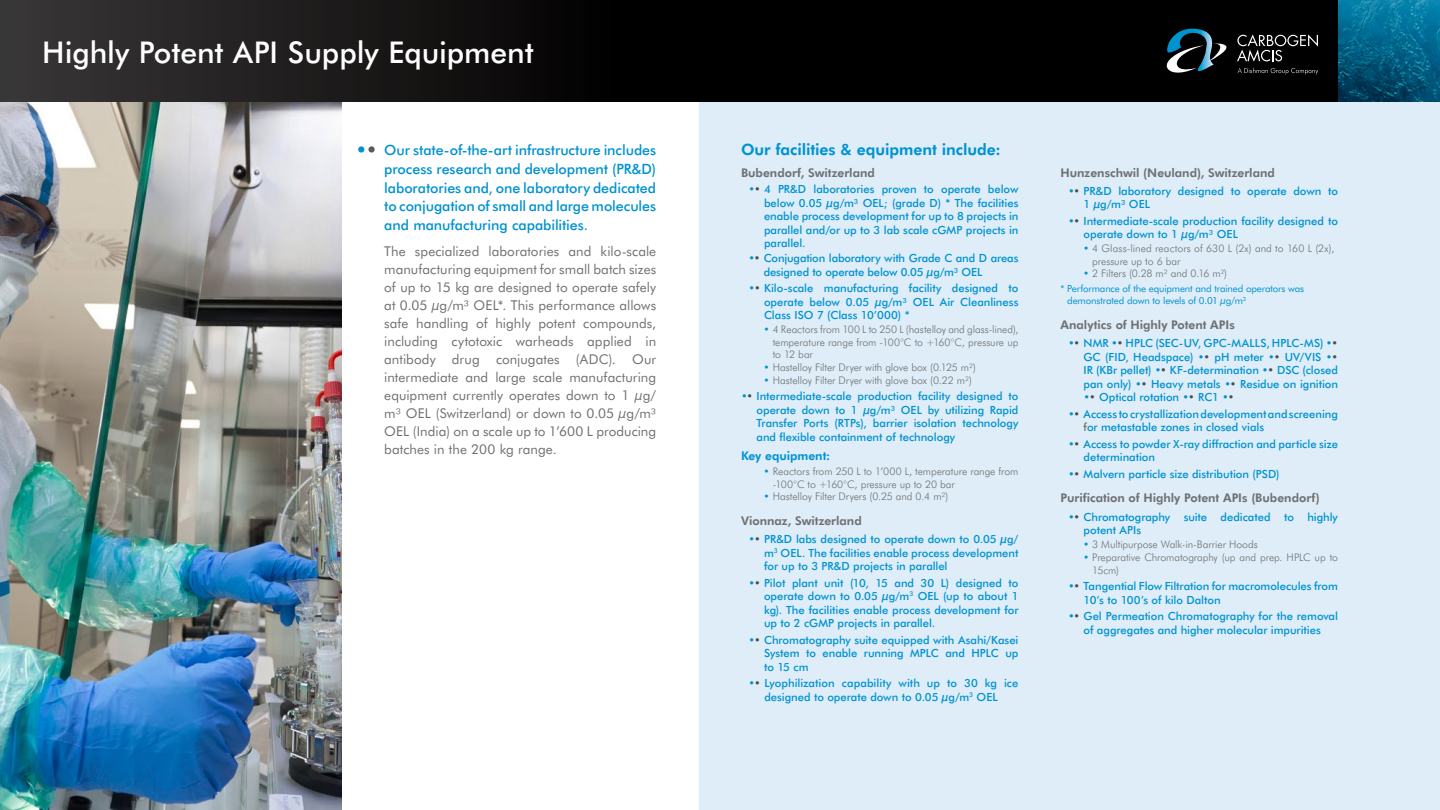
<style>
.page{position:relative;width:1440px;height:810px;background:#fff}
.page>*{position:absolute;margin:0;border:0;box-sizing:border-box;transform-origin:0 0}
.t1{font:500 30px "Futura BT";letter-spacing:-.005em;color:#fff}
.t2{font:700 15.75px "Futura BT";letter-spacing:-.005em;color:#0092d2}
.t3{font:500 14.25px/18.8px "Futura BT";letter-spacing:-.005em;color:#0092d2;text-align:justify}
.t4{font:13.5px/18px "Futura BT";letter-spacing:.005em;color:#6f7073;text-align:justify}
.t5{font:700 12px "Futura BT";color:#6f7073}
.t6{font:700 12px "Futura BT";letter-spacing:-.005em;color:#0092d2}
.t7{font:500 11.25px/13.5px "Futura BT";letter-spacing:-.005em;color:#0092d2;text-align:justify}
.t8{font:300 10.5px/12.6px "Futura BT";letter-spacing:-.005em;color:#6f7073}
.t9{font:9.75px/12px "Futura BT";letter-spacing:-.015em;color:#0092d2}
.s1{font-weight:400}
.s2{font-weight:400;color:#4d4d4f}
.s3{color:#4d4d4f}
.s4{color:#0092d2}
.s5{color:#6f7073}
</style>
<div class="page">
<img style="left:0;top:102px;width:342px;height:708px">
<div style="left:699px;top:102px;width:741px;height:708px;background:#deedf7"></div>
<svg style="left:0;top:0;width:1338px;height:102px;background:#0e0d0e"></svg>
<img style="left:1338px;top:0;width:102px;height:102px">
<svg style="left:1164px;top:29px;width:154px;height:49px;background:#20282c"></svg>
<svg style="left:368px;top:146px;width:7px;height:7px"></svg>
<div style="left:358px;top:146px;width:6px;height:7px;background:#0092d2;border-radius:50%"></div>
<h1 class="t1" style="left:42px;top:31px;width:493px">Highly Potent API Supply Equipment</h1>
<p class="t3" style="left:384px;top:140px;width:274px">Our state-of-the-art infrastructure includes process research and development (PR&amp;D) laboratories and, one laboratory dedicated to conjugation of small and large molecules and manufacturing capabilities.</p>
<p class="t4" style="left:384px;top:242px;width:274px">The specialized laboratories and kilo-scale manufacturing equipment for small batch sizes of up to 15 kg are designed to operate safely at 0.05 μg/m³ OEL*. This performance allows safe handling of highly potent compounds, including cytotoxic warheads applied in antibody drug conjugates (ADC). Our intermediate and large scale manufacturing equipment currently operates down to 1 μg/ m³ OEL (Switzerland) or down to 0.05 μg/m³<br>OEL (India) on a scale up to 1’600 L producing batches in the 200 kg range.</p>
<h2 class="t2" style="left:741px;top:139px;width:261px">Our facilities &amp; equipment include:</h2>
<p class="t5" style="left:741px;top:164px;width:135px">Bubendorf, Switzerland</p>
<p class="t7" style="left:764px;top:182px;width:256px;text-indent:-16px"><span class="s1">•</span><span class="s2">•</span> 4 PR&amp;D laboratories proven to operate below below 0.05 μg/m³ OEL; (grade D) * The facilities enable process development for up to 8 projects in parallel and/or up to 3 lab scale cGMP projects in parallel.</p>
<p class="t7" style="left:764px;top:251px;width:256px;text-indent:-15px">•<span class="s3">•</span> Conjugation laboratory with Grade C and D areas designed to operate below 0.05 μg/m³ OEL</p>
<p class="t7" style="left:764px;top:281px;width:256px;text-indent:-16px">•<span class="s3">•</span> Kilo-scale manufacturing facility designed to operate below 0.05 μg/m³ OEL Air Cleanliness Class ISO 7 (Class 10’000) *</p>
<p class="t8" style="left:773px;top:323px;width:247px;text-align:justify;text-indent:-9px"><span class="s4">•</span> 4 Reactors from 100 L to 250 L (hastelloy and glass-lined), temperature range from -100°C to +160°C, pressure up to 12 bar</p>
<p class="t8" style="left:764px;top:361px;width:214px"><span class="s4">•</span> Hastelloy Filter Dryer with glove box (0.125 m²)</p>
<p class="t8" style="left:764px;top:373px;width:210px"><span class="s4">•</span> Hastelloy Filter Dryer with glove box (0.22 m²)</p>
<p class="t7" style="left:757px;top:389px;width:263px;text-indent:-16px">•<span class="s3">•</span> Intermediate-scale production facility designed to operate down to 1 μg/m³ OEL by utilizing Rapid Transfer Ports (RTPs), barrier isolation technology and flexible containment of technology</p>
<p class="t6" style="left:741px;top:447px;width:91px">Key equipment:</p>
<p class="t8" style="left:773px;top:465px;width:247px;text-indent:-9px"><span class="s4">•</span> Reactors from 250 L to 1’000 L, temperature range from -100°C to +160°C, pressure up to 20 bar</p>
<p class="t8" style="left:764px;top:490px;width:186px"><span class="s4">•</span> Hastelloy Filter Dryers (0.25 and 0.4 m²)</p>
<p class="t5" style="left:741px;top:512px;width:122px">Vionnaz, Switzerland</p>
<p class="t7" style="left:764px;top:532px;width:256px;text-indent:-16px">•<span class="s3">•</span> PR&amp;D labs designed to operate down to 0.05 µg/ m<sup>3</sup> OEL. The facilities enable process development for up to 3 PR&amp;D projects in parallel</p>
<p class="t7" style="left:764px;top:575px;width:256px;text-indent:-16px">•<span class="s3">•</span> Pilot plant unit (10, 15 and 30 L) designed to operate down to 0.05 µg/m<sup>3</sup> OEL (up to about 1 kg). The facilities enable process development for up to 2 cGMP projects in parallel.</p>
<p class="t7" style="left:764px;top:632px;width:256px;text-indent:-16px">•<span class="s3">•</span> Chromatography suite equipped with Asahi/Kasei System to enable running MPLC and HPLC up to 15 cm</p>
<p class="t7" style="left:749px;top:676px;width:271px;text-align:center">•<span class="s3">•</span> Lyophilization capability with up to 30 kg ice designed to operate down to 0.05 µg/m<sup>3</sup> OEL</p>
<p class="t5" style="left:1060px;top:164px;width:216px">Hunzenschwil (Neuland), Switzerland</p>
<p class="t7" style="left:1084px;top:183px;width:256px;text-indent:-16px">•<span class="s3">•</span> PR&amp;D laboratory designed to operate down to<br>1 μg/m³ OEL</p>
<p class="t7" style="left:1084px;top:213px;width:256px;text-indent:-16px">•<span class="s3">•</span> Intermediate-scale production facility designed to operate down to 1 μg/m³ OEL</p>
<p class="t8" style="left:1092px;top:242px;width:244px;text-indent:-9px"><span class="s4">•</span> 4 Glass-lined reactors of 630 L (2x) and to 160 L (2x), pressure up to 6 bar</p>
<p class="t8" style="left:1083px;top:267px;width:146px"><span class="s4">•</span> 2 Filters (0.28 m² and 0.16 m<sup>2</sup>)</p>
<p class="t9" style="left:1067px;top:283px;width:238px;text-indent:-7px">* Performance of the equipment and trained operators was demonstrated down to levels of 0.01 µg/m<sup>3</sup></p>
<p class="t5" style="left:1060px;top:317px;width:176px">Analytics of Highly Potent APIs</p>
<p class="t7" style="left:1084px;top:336px;width:256px;text-indent:-16px">•<span class="s3">•</span> NMR •<span class="s3">•</span> HPLC (SEC-UV, GPC-MALLS, HPLC-MS) •<span class="s3">• </span>GC (FID, Headspace) •<span class="s3">•</span> pH meter •<span class="s3">•</span> UV/VIS •<span class="s3">• </span>IR (KBr pellet) •<span class="s3">•</span> KF-determination •<span class="s3">•</span> DSC (closed pan only) •<span class="s3">•</span> Heavy metals •<span class="s3">•</span> Residue on ignition</p>
<p class="t7" style="left:1084px;top:390px;width:152px">•<span class="s3">•</span> Optical rotation •<span class="s3">•</span> RC1 •<span class="s3">•</span></p>
<p class="t7" style="left:1084px;top:407px;width:256px;text-indent:-16px">•<span class="s3">•</span> Access to crystallization development and screening <span class="s5">f</span>or metastable zones in closed vials</p>
<p class="t7" style="left:1084px;top:437px;width:256px;text-indent:-16px">•<span class="s3">•</span> Access to powder X-ray diffraction and particle size determination</p>
<p class="t7" style="left:1068px;top:467px;width:213px">•<span class="s3">•</span> Malvern particle size distribution (PSD)</p>
<p class="t5" style="left:1060px;top:489px;width:261px">Purification of Highly Potent APIs (Bubendorf)</p>
<p class="t7" style="left:1084px;top:509px;width:256px;text-indent:-16px">•<span class="s3">•</span> Chromatography suite dedicated to highly potent APIs</p>
<p class="t8" style="left:1083px;top:538px;width:176px"><span class="s4">•</span> 3 Multipurpose Walk-in-Barrier Hoods</p>
<p class="t8" style="left:1092px;top:551px;width:247px;text-indent:-9px"><span class="s4">•</span> Preparative Chromatography (up and prep. HPLC up to<br>15cm)</p>
<p class="t7" style="left:1084px;top:579px;width:256px;text-indent:-16px">•<span class="s3">•</span> Tangential Flow Filtration for macromolecules from<br>10’s to 100’s of kilo Dalton</p>
<p class="t7" style="left:1068px;top:609px;width:271px;text-align:center">•<span class="s3">•</span> Gel Permeation Chromatography for the removal of aggregates and higher molecular impurities</p>
</div>
